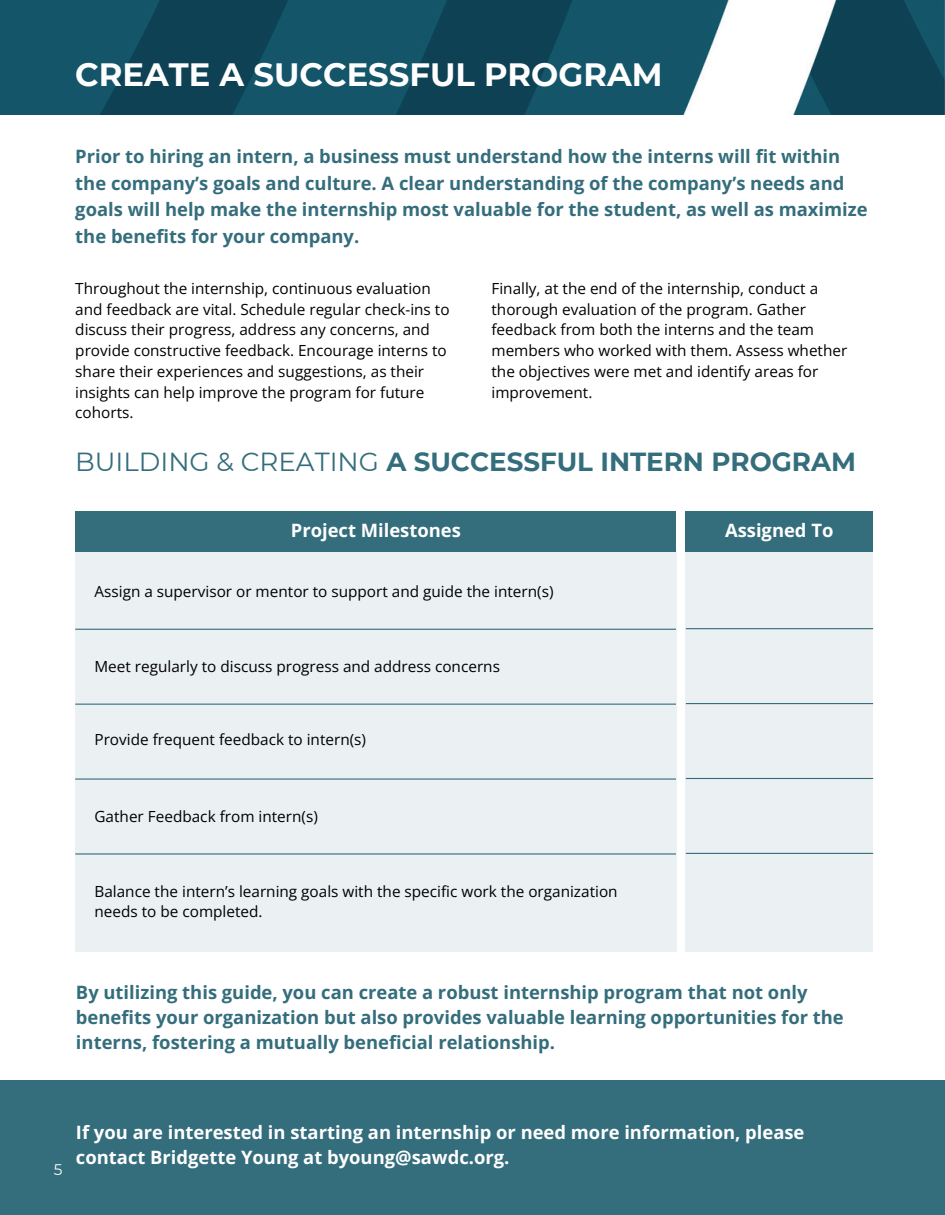
<style>
.page{position:relative;width:945px;height:1215px;background:#fff}
.page>*{position:absolute;margin:0;border:0;box-sizing:border-box;transform-origin:0 0}
.t1{font:700 32.25px "Montserrat";color:#fefefe}
.t2{font:700 26.1px "Montserrat";color:#346d7c}
.t3{font:700 18.45px/26.4px "Open Sans";color:#346d7c}
.t4{font:700 18.45px/25.3px "Open Sans";color:#fefefe}
.t5{font:700 18.45px "Open Sans";color:#fff}
.t6{font:15.3px/20.7px "Open Sans";color:#000}
.t7{font:15.3px "Montserrat";color:#fff}
.s1{font-weight:400}
</style>
<div class="page">
<img style="left:0;top:0;width:945px;height:115px">
<div style="left:686px;top:511px;width:187px;height:40px;background:#346d7c"></div>
<div style="left:75px;top:511px;width:601px;height:40px;background:#346d7c"></div>
<div style="left:686px;top:551px;width:187px;height:401px;background:#ebf0f2"></div>
<div style="left:75px;top:551px;width:601px;height:401px;background:#ebf0f2"></div>
<hr style="left:75px;top:629px;width:601px;height:1px;background:#346d7c">
<hr style="left:75px;top:704px;width:601px;height:1px;background:#346d7c">
<hr style="left:75px;top:778px;width:601px;height:2px;background:#346d7c">
<hr style="left:75px;top:853px;width:601px;height:2px;background:#346d7c">
<hr style="left:686px;top:628px;width:187px;height:1px;background:#346d7c">
<hr style="left:686px;top:703px;width:187px;height:1px;background:#346d7c">
<hr style="left:686px;top:778px;width:187px;height:1px;background:#346d7c">
<hr style="left:686px;top:853px;width:187px;height:1px;background:#346d7c">
<div style="left:0;top:1081px;width:945px;height:134px;background:#346d7c"></div>
<p class="t1" style="left:75px;top:55px;width:589px">CREATE A SUCCESSFUL PROGRAM</p>
<h1 class="t3" style="left:75px;top:143px;width:794px">Prior to hiring an intern, a business must understand how the interns will fit within the company’s goals and culture. A clear understanding of the company’s needs and goals will help make the internship most valuable for the student, as well as maximize the benefits for your company.</h1>
<p class="t6" style="left:75px;top:278px;width:376px">Throughout the internship, continuous evaluation and feedback are vital. Schedule regular check-ins to discuss their progress, address any concerns, and provide constructive feedback. Encourage interns to share their experiences and suggestions, as their insights can help improve the program for future cohorts.</p>
<p class="t6" style="left:491px;top:278px;width:357px">Finally, at the end of the internship, conduct a thorough evaluation of the program. Gather feedback from both the interns and the team members who worked with them. Assess whether the objectives were met and identify areas for improvement.</p>
<h3 class="t2" style="left:75px;top:445px;width:782px"><span class="s1">BUILDING &amp; CREATING</span> A SUCCESSFUL INTERN PROGRAM</h3>
<h3 class="t5" style="left:291px;top:518px;width:172px">Project Milestones</h3>
<h2 class="t5" style="left:725px;top:518px;width:110px">Assigned To</h2>
<p class="t6" style="left:94px;top:581px;width:461px">Assign a supervisor or mentor to support and guide the intern(s)</p>
<p class="t6" style="left:94px;top:656px;width:407px">Meet regularly to discuss progress and address concerns</p>
<p class="t6" style="left:94px;top:728px;width:273px">Provide frequent feedback to intern(s)</p>
<p class="t6" style="left:94px;top:806px;width:225px">Gather Feedback from intern(s)</p>
<p class="t6" style="left:94px;top:880px;width:525px">Balance the intern’s learning goals with the specific work the organization needs to be completed.</p>
<h3 class="t3" style="left:76px;top:979px;width:769px;line-height:25.3px">By utilizing this guide, you can create a robust internship program that not only benefits your organization but also provides valuable learning opportunities for the interns, fostering a mutually beneficial relationship.</h3>
<h3 class="t7" style="left:54px;top:1161px;width:10px">5</h3>
<p class="t4" style="left:76px;top:1119px;width:730px">If you are interested in starting an internship or need more information, please contact Bridgette Young at byoung@sawdc.org.</p>
</div>
